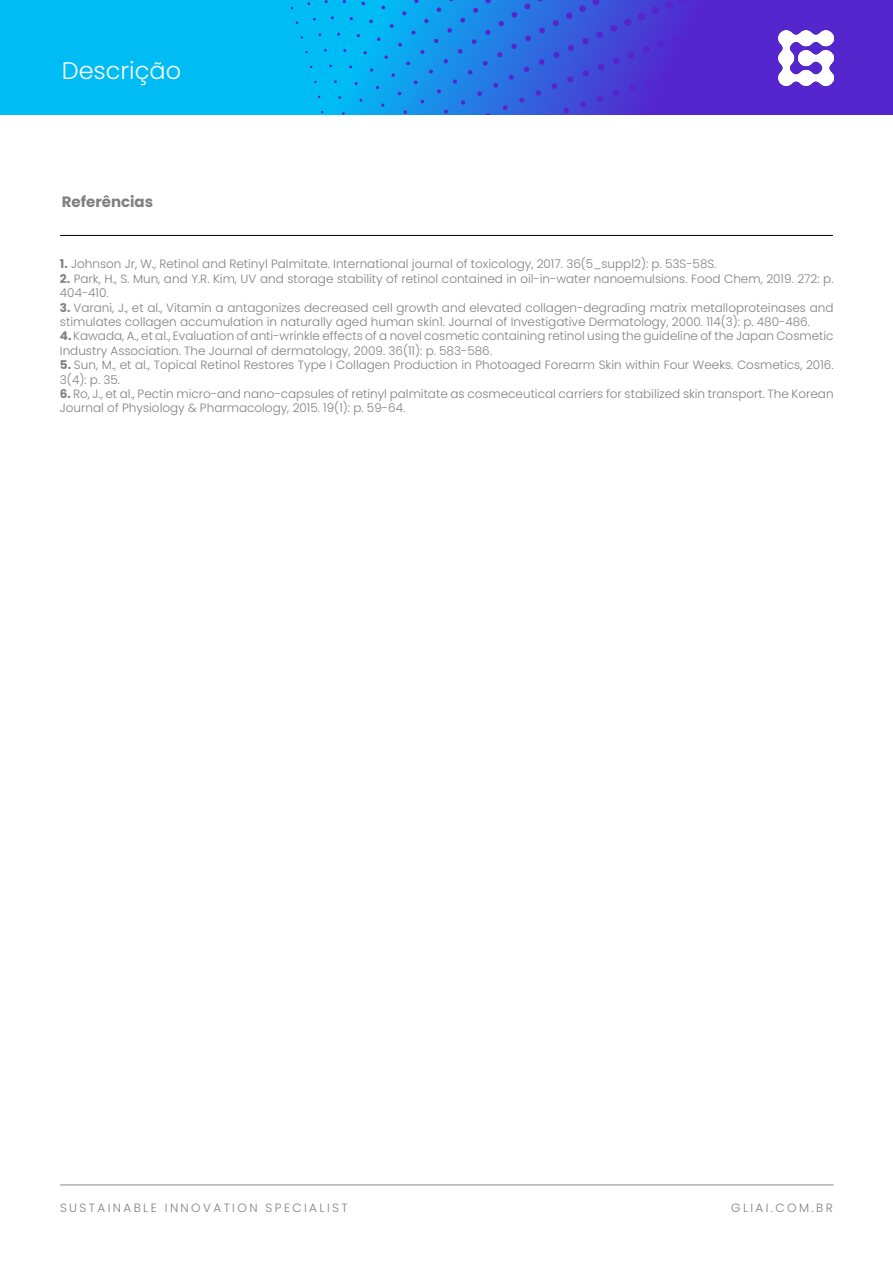
<style>
.page{position:relative;width:893px;height:1263px;background:#fff}
.page>*{position:absolute;margin:0;border:0;box-sizing:border-box;transform-origin:0 0}
.t1{font:300 24px "Poppins";color:#fff}
.t2{font:700 15px "Poppins";color:#808080}
.t3{font:300 12px/14.4px "Poppins";color:#808080}
.t4{font:300 12px "Poppins";letter-spacing:.2em;color:#818081}
.s1{font-weight:700}
</style>
<div class="page">
<hr style="left:60px;top:1185px;width:773px;height:1px;background:#878787">
<svg style="left:0;top:0;width:893px;height:115px;background:#129bec"></svg>
<svg style="left:250px;top:0;width:563px;height:115px;background:#2c6de0"></svg>
<img style="left:778px;top:30px;width:55px;height:56px">
<hr style="left:60px;top:235px;width:773px;height:1px;background:#000">
<h1 class="t1" style="left:62px;top:56px;width:121px">Descrição</h1>
<p class="t2" style="left:62px;top:193px;width:93px">Referências</p>
<p class="t3" style="left:60px;top:257px;width:658px"><span class="s1">1.</span> Johnson Jr, W., Retinol and Retinyl Palmitate. International journal of toxicology, 2017. 36(5_suppl2): p. 53S-58S.</p>
<p class="t3" style="left:60px;top:272px;width:775px"><span class="s1">2.</span> Park, H., S. Mun, and Y.R. Kim, UV and storage stability of retinol contained in oil-in-water nanoemulsions. Food Chem, 2019. 272: p.<br>404-410.</p>
<p class="t3" style="left:60px;top:300px;width:775px"><span class="s1">3.</span> Varani, J., et al., Vitamin a antagonizes decreased cell growth and elevated collagen-degrading matrix metalloproteinases and stimulates collagen accumulation in naturally aged human skin1. Journal of Investigative Dermatology, 2000. 114(3): p. 480-486.</p>
<p class="t3" style="left:60px;top:329px;width:775px"><span class="s1">4.</span> Kawada, A., et al., Evaluation of anti-wrinkle effects of a novel cosmetic containing retinol using the guideline of the Japan Cosmetic<br>Industry Association. The Journal of dermatology, 2009. 36(11): p. 583-586.</p>
<p class="t3" style="left:60px;top:358px;width:775px"><span class="s1">5.</span> Sun, M., et al., Topical Retinol Restores Type I Collagen Production in Photoaged Forearm Skin within Four Weeks. Cosmetics, 2016.<br>3(4): p. 35.</p>
<p class="t3" style="left:60px;top:387px;width:775px"><span class="s1">6.</span> Ro, J., et al., Pectin micro-and nano-capsules of retinyl palmitate as cosmeceutical carriers for stabilized skin transport. The Korean<br>Journal of Physiology &amp; Pharmacology, 2015. 19(1): p. 59-64.</p>
<p class="t4" style="left:60px;top:1201px;width:289px">SUSTAINABLE INNOVATION SPECIALIST</p>
<p class="t4" style="left:731px;top:1201px;width:103px">GLIAI.COM.BR</p>
</div>
